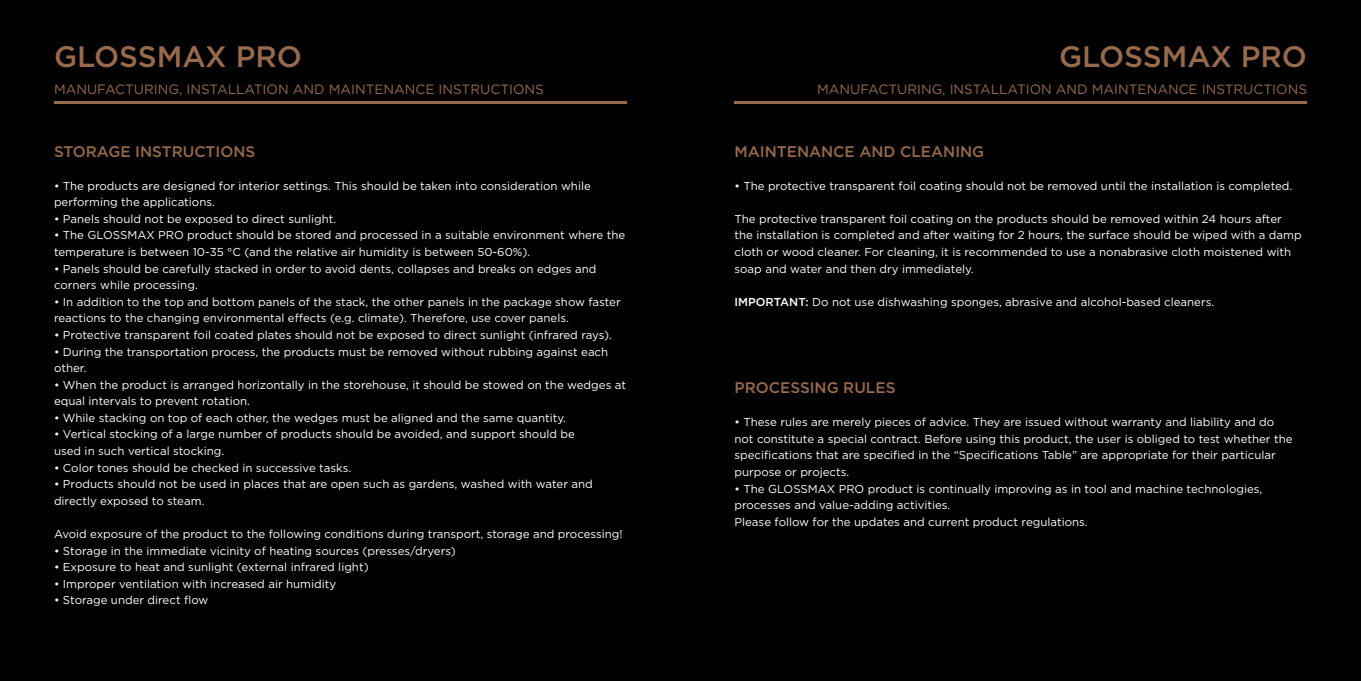
<style>
.page{position:relative;width:1361px;height:681px;background:#fff}
.page>*{position:absolute;margin:0;border:0;box-sizing:border-box;transform-origin:0 0}
.t1{font:500 29.55px "Gotham";color:#986a4c}
.t2{font:500 15.3px "Gotham";color:#986a4c}
.t3{font:13.5px "Gotham";color:#986a4c}
.t4{font:11.55px/16.5px "Gotham";color:#fff}
.s1{font-weight:500}
</style>
<div class="page">
<div style="left:680px;top:0;width:681px;height:680px;background:#000"></div>
<div style="left:0;top:0;width:680px;height:680px;background:#000"></div>
<hr style="left:54px;top:102px;width:572px;height:2px;background:#986a4c">
<hr style="left:734px;top:102px;width:573px;height:2px;background:#986a4c">
<h1 class="t1" style="left:54px;top:37px;width:249px">GLOSSMAX PRO</h1>
<p class="t3" style="left:54px;top:80px;width:491px">MANUFACTURING, INSTALLATION AND MAINTENANCE INSTRUCTIONS</p>
<h2 class="t2" style="left:54px;top:141px;width:203px">STORAGE INSTRUCTIONS</h2>
<p class="t4" style="left:54px;top:177px;width:538px">• The products are designed for interior settings. This should be taken into consideration while performing the applications.</p>
<p class="t4" style="left:54px;top:210px;width:284px">• Panels should not be exposed to direct sunlight.</p>
<p class="t4" style="left:54px;top:227px;width:573px">• The GLOSSMAX PRO product should be stored and processed in a suitable environment where the temperature is between 10-35 °C (and the relative air humidity is between 50-60%).</p>
<p class="t4" style="left:54px;top:260px;width:544px">• Panels should be carefully stacked in order to avoid dents, collapses and breaks on edges and corners while processing.</p>
<p class="t4" style="left:54px;top:293px;width:568px">• In addition to the top and bottom panels of the stack, the other panels in the package show faster reactions to the changing environmental effects (e.g. climate). Therefore, use cover panels.</p>
<p class="t4" style="left:54px;top:326px;width:559px">• Protective transparent foil coated plates should not be exposed to direct sunlight (infrared rays).</p>
<p class="t4" style="left:54px;top:343px;width:556px">• During the transportation process, the products must be removed without rubbing against each other.</p>
<p class="t4" style="left:54px;top:376px;width:573px">• When the product is arranged horizontally in the storehouse, it should be stowed on the wedges at equal intervals to prevent rotation.</p>
<p class="t4" style="left:54px;top:409px;width:513px">• While stacking on top of each other, the wedges must be aligned and the same quantity.</p>
<p class="t4" style="left:54px;top:425px;width:522px">• Vertical stocking of a large number of products should be avoided, and support should be used in such vertical stocking.</p>
<p class="t4" style="left:54px;top:459px;width:299px">• Color tones should be checked in successive tasks.</p>
<p class="t4" style="left:54px;top:475px;width:540px">• Products should not be used in places that are open such as gardens, washed with water and directly exposed to steam.</p>
<p class="t4" style="left:54px;top:525px;width:570px">Avoid exposure of the product to the following conditions during transport, storage and processing!</p>
<p class="t4" style="left:54px;top:541px;width:403px">• Storage in the immediate vicinity of heating sources (presses/dryers)</p>
<p class="t4" style="left:54px;top:558px;width:316px">• Exposure to heat and sunlight (external infrared light)</p>
<p class="t4" style="left:54px;top:575px;width:284px">• Improper ventilation with increased air humidity</p>
<p class="t4" style="left:54px;top:591px;width:156px">• Storage under direct flow</p>
<h1 class="t1" style="left:1059px;top:37px;width:249px">GLOSSMAX PRO</h1>
<p class="t3" style="left:817px;top:80px;width:491px">MANUFACTURING, INSTALLATION AND MAINTENANCE INSTRUCTIONS</p>
<h2 class="t2" style="left:734px;top:141px;width:251px">MAINTENANCE AND CLEANING</h2>
<p class="t4" style="left:734px;top:177px;width:559px">• The protective transparent foil coating should not be removed until the installation is completed.</p>
<p class="t4" style="left:734px;top:210px;width:569px">The protective transparent foil coating on the products should be removed within 24 hours after the installation is completed and after waiting for 2 hours, the surface should be wiped with a damp cloth or wood cleaner. For cleaning, it is recommended to use a nonabrasive cloth moistened with soap and water and then dry immediately.</p>
<p class="t4" style="left:734px;top:293px;width:481px"><span class="s1">IMPORTANT:</span> Do not use dishwashing sponges, abrasive and alcohol-based cleaners.</p>
<h2 class="t2" style="left:734px;top:377px;width:162px">PROCESSING RULES</h2>
<p class="t4" style="left:734px;top:413px;width:559px">• These rules are merely pieces of advice. They are issued without warranty and liability and do not constitute a special contract. Before using this product, the user is obliged to test whether the specifications that are specified in the “Specifications Table” are appropriate for their particular purpose or projects.</p>
<p class="t4" style="left:734px;top:480px;width:529px">• The GLOSSMAX PRO product is continually improving as in tool and machine technologies, processes and value-adding activities.<br>Please follow for the updates and current product regulations.</p>
</div>
